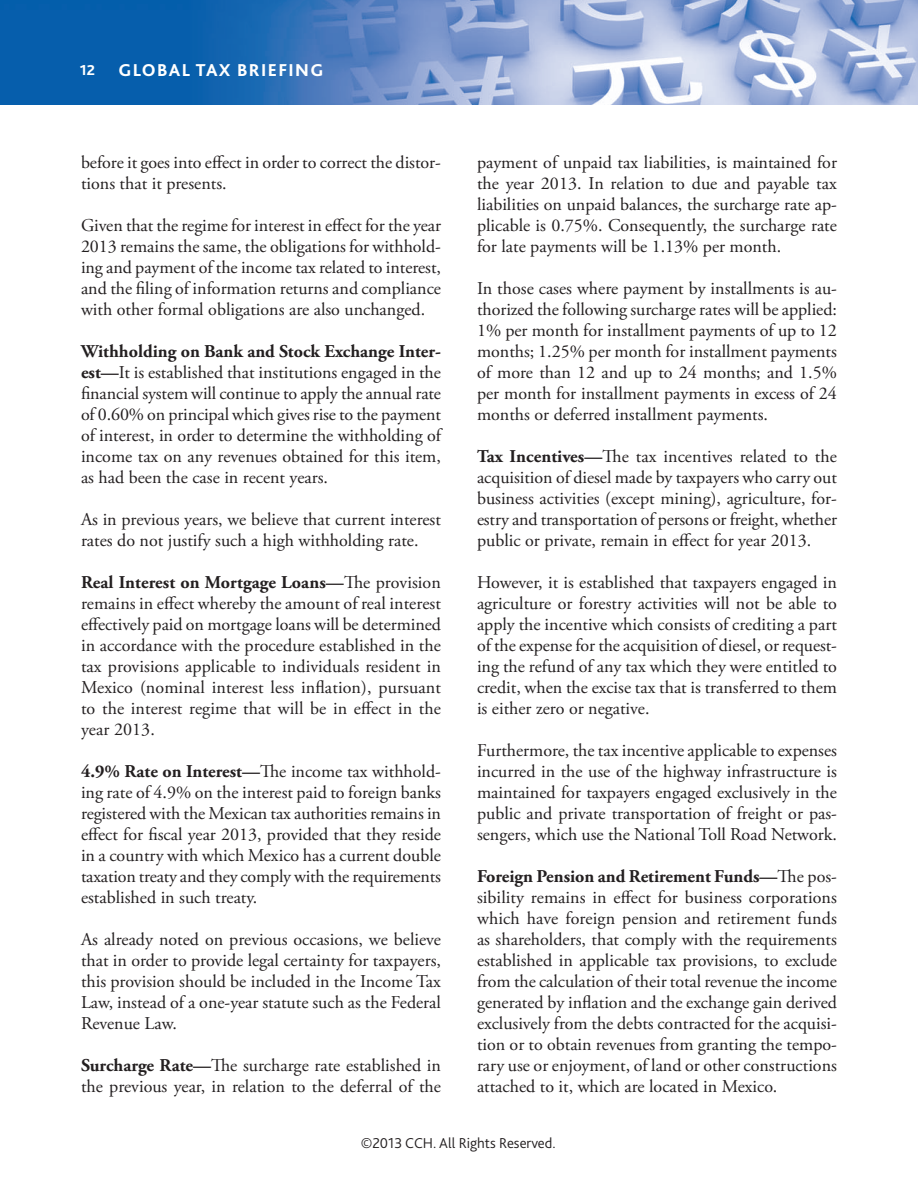
<style>
.page{position:relative;width:918px;height:1188px;background:#fff}
.page>*{position:absolute;margin:0;border:0;box-sizing:border-box;transform-origin:0 0}
.t1{font:18px/21px "Adobe Garamond Pro";color:#231f20;text-align:justify}
.t2{font:800 18px "Bliss 2";letter-spacing:.075em;color:#fff}
.t3{font:300 15px "Bliss 2";color:#231f20}
.t4{font:800 15px "Bliss 2";color:#fff}
.s1{font-weight:700}
</style>
<div class="page">
<img style="left:0;top:0;width:918px;height:105px">
<p class="t4" style="left:80px;top:61px;width:17px">12</p>
<p class="t2" style="left:118px;top:59px;width:206px">GLOBAL TAX BRIEFING</p>
<p class="t1" style="left:81px;top:153px;width:361px">before it goes into effect in order to correct the distor&shy;tions that it presents.</p>
<p class="t1" style="left:81px;top:216px;width:362px">Given that the regime for interest in effect for the year 2013 remains the same, the obligations for withhold&shy;ing and payment of the income tax related to interest, and the filing of information returns and compliance with other formal obligations are also unchanged.</p>
<p class="t1" style="left:81px;top:342px;width:362px"><span class="s1">Withholding on Bank and Stock Exchange Inter&shy;est—</span> It is established that institutions engaged in the financial system will continue to apply the annual rate of 0.60% on principal which gives rise to the payment of interest, in order to determine the withholding of income tax on any revenues obtained for this item, as had been the case in recent years.</p>
<p class="t1" style="left:81px;top:510px;width:361px">As in previous years, we believe that current interest rates do not justify such a high withholding rate.</p>
<p class="t1" style="left:81px;top:573px;width:362px"><span class="s1">Real Interest on Mortgage Loans—</span> The provision remains in effect whereby the amount of real interest effectively paid on mortgage loans will be determined in accordance with the procedure established in the tax provisions applicable to individuals resident in Mexico (nominal interest less inflation), pursuant to the interest regime that will be in effect in the year 2013.</p>
<p class="t1" style="left:81px;top:762px;width:362px"><span class="s1">4.9% Rate on Interest—</span> The income tax withhold&shy;ing rate of 4.9% on the interest paid to foreign banks registered with the Mexican tax authorities remains in effect for fiscal year 2013, provided that they reside in a country with which Mexico has a current double taxation treaty and they comply with the requirements established in such treaty.</p>
<p class="t1" style="left:81px;top:930px;width:362px">As already noted on previous occasions, we believe that in order to provide legal certainty for taxpayers, this provision should be included in the Income Tax Law, instead of a one-year statute such as the Federal Revenue Law.</p>
<p class="t1" style="left:81px;top:1056px;width:362px"><span class="s1">Surcharge Rate—</span> The surcharge rate established in the previous year, in relation to the deferral of the</p>
<p class="t1" style="left:477px;top:153px;width:361px">payment of unpaid tax liabilities, is maintained for the year 2013. In relation to due and payable tax liabilities on unpaid balances, the surcharge rate ap&shy;plicable is 0.75%. Consequently, the surcharge rate for late payments will be 1.13% per month.</p>
<p class="t1" style="left:477px;top:279px;width:362px">In those cases where payment by installments is au&shy;thorized the following surcharge rates will be applied:<br>1% per month for installment payments of up to 12 months; 1.25% per month for installment payments of more than 12 and up to 24 months; and 1.5% per month for installment payments in excess of 24 months or deferred installment payments.</p>
<p class="t1" style="left:477px;top:447px;width:362px"><span class="s1">Tax Incentives—</span> The tax incentives related to the acquisition of diesel made by taxpayers who carry out business activities (except mining), agriculture, for&shy;estry and transportation of persons or freight, whether public or private, remain in effect for year 2013.</p>
<p class="t1" style="left:477px;top:573px;width:362px">However, it is established that taxpayers engaged in agriculture or forestry activities will not be able to apply the incentive which consists of crediting a part of the expense for the acquisition of diesel, or request&shy;ing the refund of any tax which they were entitled to credit, when the excise tax that is transferred to them is either zero or negative.</p>
<p class="t1" style="left:477px;top:741px;width:361px">Furthermore, the tax incentive applicable to expenses incurred in the use of the highway infrastructure is maintained for taxpayers engaged exclusively in the public and private transportation of freight or pas&shy;sengers, which use the National Toll Road Network.</p>
<p class="t1" style="left:477px;top:867px;width:362px"><span class="s1">Foreign Pension and Retirement Funds—</span> The pos&shy;sibility remains in effect for business corporations which have foreign pension and retirement funds as shareholders, that comply with the requirements established in applicable tax provisions, to exclude from the calculation of their total revenue the income generated by inflation and the exchange gain derived exclusively from the debts contracted for the acquisi&shy;tion or to obtain revenues from granting the tempo&shy;rary use or enjoyment, of land or other constructions attached to it, which are located in Mexico.</p>
<p class="t3" style="left:361px;top:1137px;width:197px">©2013 CCH. All Rights Reserved.</p>
</div>
